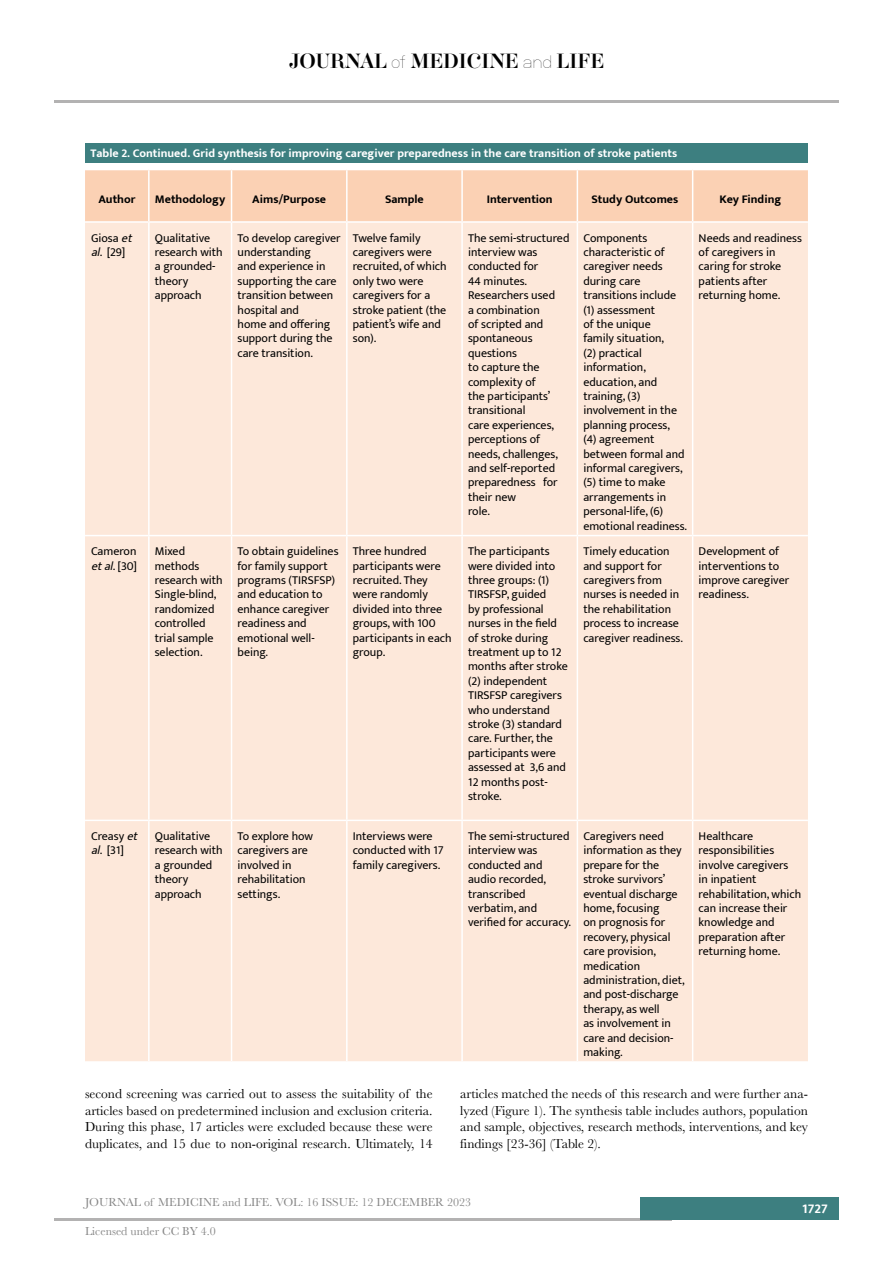
<style>
.page{position:relative;width:893px;height:1263px;background:#fff}
.page>*{position:absolute;margin:0;border:0;box-sizing:border-box;transform-origin:0 0}
.t1{font:18px "Aker Brygge Display";color:#000}
.t2{font:13.5px/16.5px "Baskerville";color:#000;text-align:justify}
.t3{font:700 13.5px "Mukta";color:#fff}
.t4{font:12px/14.4px "Mukta";color:#000}
.t5{font:700 12px "Mukta";color:#fff}
.t6{font:12px "Baskerville";color:#878787}
.t7{font:700 12px "Mukta";color:#000}
.s1{font-family:"Neubau Grotesk Lei"}
.s2{font-style:italic}
</style>
<div class="page">
<hr style="left:54px;top:100px;width:785px;height:2px;background:#b3b2b2">
<hr style="left:54px;top:1218px;width:618px;height:2px;background:#b3b2b2">
<div style="left:641px;top:1198px;width:198px;height:22px;background:#3d7f80"></div>
<div style="left:85px;top:170px;width:723px;height:51px;background:#fbd1b4"></div>
<div style="left:85px;top:223px;width:723px;height:838px;background:#fde8da"></div>
<hr style="left:148px;top:170px;width:2px;height:51px;background:#fff">
<hr style="left:231px;top:170px;width:1px;height:51px;background:#fff">
<hr style="left:346px;top:170px;width:2px;height:51px;background:#fff">
<hr style="left:461px;top:170px;width:2px;height:51px;background:#fff">
<hr style="left:577px;top:170px;width:1px;height:51px;background:#fff">
<hr style="left:692px;top:170px;width:1px;height:51px;background:#fff">
<hr style="left:148px;top:223px;width:2px;height:312px;background:#fff">
<hr style="left:231px;top:223px;width:1px;height:312px;background:#fff">
<hr style="left:346px;top:223px;width:2px;height:312px;background:#fff">
<hr style="left:461px;top:223px;width:2px;height:312px;background:#fff">
<hr style="left:577px;top:223px;width:1px;height:312px;background:#fff">
<hr style="left:692px;top:223px;width:1px;height:312px;background:#fff">
<hr style="left:85px;top:535px;width:64px;height:1px;background:#fff">
<hr style="left:149px;top:535px;width:83px;height:1px;background:#fff">
<hr style="left:148px;top:536px;width:2px;height:284px;background:#fff">
<hr style="left:232px;top:535px;width:115px;height:1px;background:#fff">
<hr style="left:231px;top:536px;width:1px;height:284px;background:#fff">
<hr style="left:347px;top:535px;width:115px;height:1px;background:#fff">
<hr style="left:346px;top:536px;width:2px;height:284px;background:#fff">
<hr style="left:462px;top:535px;width:115px;height:1px;background:#fff">
<hr style="left:461px;top:536px;width:2px;height:284px;background:#fff">
<hr style="left:577px;top:535px;width:116px;height:1px;background:#fff">
<hr style="left:577px;top:536px;width:1px;height:284px;background:#fff">
<hr style="left:693px;top:535px;width:115px;height:1px;background:#fff">
<hr style="left:692px;top:536px;width:1px;height:284px;background:#fff">
<hr style="left:85px;top:820px;width:64px;height:1px;background:#fff">
<hr style="left:149px;top:820px;width:83px;height:1px;background:#fff">
<hr style="left:148px;top:821px;width:2px;height:240px;background:#fff">
<hr style="left:232px;top:820px;width:115px;height:1px;background:#fff">
<hr style="left:231px;top:821px;width:1px;height:240px;background:#fff">
<hr style="left:347px;top:820px;width:115px;height:1px;background:#fff">
<hr style="left:346px;top:821px;width:2px;height:240px;background:#fff">
<hr style="left:462px;top:820px;width:115px;height:1px;background:#fff">
<hr style="left:461px;top:821px;width:2px;height:240px;background:#fff">
<hr style="left:577px;top:820px;width:116px;height:1px;background:#fff">
<hr style="left:577px;top:821px;width:1px;height:240px;background:#fff">
<hr style="left:693px;top:820px;width:115px;height:1px;background:#fff">
<hr style="left:692px;top:821px;width:1px;height:240px;background:#fff">
<div style="left:85px;top:144px;width:723px;height:19px;background:#3d7f80"></div>
<h1 class="t1" style="left:289px;top:49px;width:317px">JOURNAL <span class="s1">of</span> MEDICINE <span class="s1">and</span> LIFE</h1>
<p class="t5" style="left:90px;top:146px;width:588px">Table 2. Continued. Grid synthesis for improving caregiver preparedness in the care transition of stroke patients</p>
<p class="t7" style="left:98px;top:191px;width:39px">Author</p>
<p class="t7" style="left:155px;top:191px;width:72px">Methodology</p>
<p class="t7" style="left:252px;top:191px;width:75px">Aims/Purpose</p>
<p class="t7" style="left:385px;top:191px;width:40px">Sample</p>
<p class="t7" style="left:487px;top:191px;width:68px">Intervention</p>
<p class="t7" style="left:592px;top:191px;width:88px">Study Outcomes</p>
<p class="t7" style="left:719px;top:191px;width:63px">Key Finding</p>
<p class="t4" style="left:91px;top:230px;width:46px">Giosa <span class="s2">et al</span>. [29]</p>
<p class="t4" style="left:155px;top:230px;width:69px">Qualitative research with a grounded&shy;theory approach</p>
<p class="t4" style="left:238px;top:230px;width:105px">To develop caregiver understanding<br>and experience in supporting the care transition between hospital and<br>home and offering support during the care transition.</p>
<p class="t4" style="left:353px;top:230px;width:95px">Twelve family caregivers were recruited, of which only two were caregivers for a stroke patient (the patient’s wife and son).</p>
<p class="t4" style="left:468px;top:230px;width:103px">The semi-structured interview was conducted for<br>44 minutes.<br>Researchers used<br>a combination<br>of scripted and spontaneous questions<br>to capture the complexity of<br>the participants’ transitional<br>care experiences, perceptions of needs, challenges, and self-reported preparedness for their new<br>role.</p>
<p class="t4" style="left:583px;top:230px;width:105px">Components characteristic of caregiver needs during care transitions include (1) assessment<br>of the unique<br>family situation,<br>(2) practical information, education, and training, (3) involvement in the planning process,<br>(4) agreement between formal and informal caregivers, (5) time to make arrangements in personal-life, (6) emotional readiness.</p>
<p class="t4" style="left:699px;top:230px;width:105px">Needs and readiness of caregivers in caring for stroke patients after returning home.</p>
<p class="t4" style="left:91px;top:544px;width:48px">Cameron <span class="s2">etal</span>. [ 3 0]</p>
<p class="t4" style="left:155px;top:544px;width:69px">Mixed methods research with<br>Single-blind, randomized controlled trial sample selection.</p>
<p class="t4" style="left:238px;top:544px;width:103px">To obtain guidelines for family support programs (TIRSFSP) and education to enhance caregiver readiness and emotional well&shy;being.</p>
<p class="t4" style="left:353px;top:544px;width:100px">Three hundred participants were recruited. They were randomly divided into three groups, with 100 participants in each group.</p>
<p class="t4" style="left:468px;top:544px;width:101px">The participants were divided into three groups: (1)<br>TIRSFSP, guided<br>by professional nurses in the field of stroke during treatment up to 12 months after stroke (2) independent<br>TIRSFSP caregivers who understand stroke (3) standard care. Further, the participants were assessed at 3,6 and<br>12 months post&shy;stroke.</p>
<p class="t4" style="left:583px;top:544px;width:101px">Timely education and support for caregivers from nurses is needed in the rehabilitation process to increase caregiver readiness.</p>
<p class="t4" style="left:699px;top:544px;width:92px">Development of interventions to improve caregiver readiness.</p>
<p class="t4" style="left:91px;top:828px;width:52px">Creasy <span class="s2">et al</span>. [31]</p>
<p class="t4" style="left:155px;top:828px;width:69px">Qualitative research with a grounded theory approach</p>
<p class="t4" style="left:238px;top:828px;width:77px">To explore how caregivers are involved in rehabilitation settings.</p>
<p class="t4" style="left:353px;top:828px;width:92px">Interviews were conducted with 17 family caregivers.</p>
<p class="t4" style="left:468px;top:828px;width:104px">The semi-structured interview was conducted and audio recorded, transcribed verbatim, and verified for accuracy.</p>
<p class="t4" style="left:583px;top:828px;width:103px">Caregivers need information as they prepare for the stroke survivors’ eventual discharge home, focusing<br>on prognosis for recovery, physical care provision, medication administration, diet, and post-discharge therapy, as well<br>as involvement in care and decision&shy;making.</p>
<p class="t4" style="left:699px;top:828px;width:104px">Healthcare responsibilities involve caregivers<br>in inpatient rehabilitation, which can increase their knowledge and preparation after returning home.</p>
<p class="t2" style="left:85px;top:1086px;width:349px">second screening was carried out to assess the suitability of the articles based on predetermined inclusion and exclusion criteria.<br>During this phase, 17 articles were excluded because these were duplicates, and 15 due to non-original research. Ultimately, 14</p>
<p class="t2" style="left:460px;top:1086px;width:349px">articles matched the needs of this research and were further ana&shy;lyzed (Figure 1). The synthesis table includes authors, population and sample, objectives, research methods, interventions, and key findings [23-36] (Table 2).</p>
<p class="t6" style="left:85px;top:1195px;width:387px">JOURNAL of MEDICINE and LIFE. VOL: 16 ISSUE: 12 DECEMBER 2023</p>
<p class="t6" style="left:85px;top:1223px;width:132px">Licensed under CC BY 4.0</p>
<p class="t3" style="left:802px;top:1200px;width:27px">1727</p>
</div>
